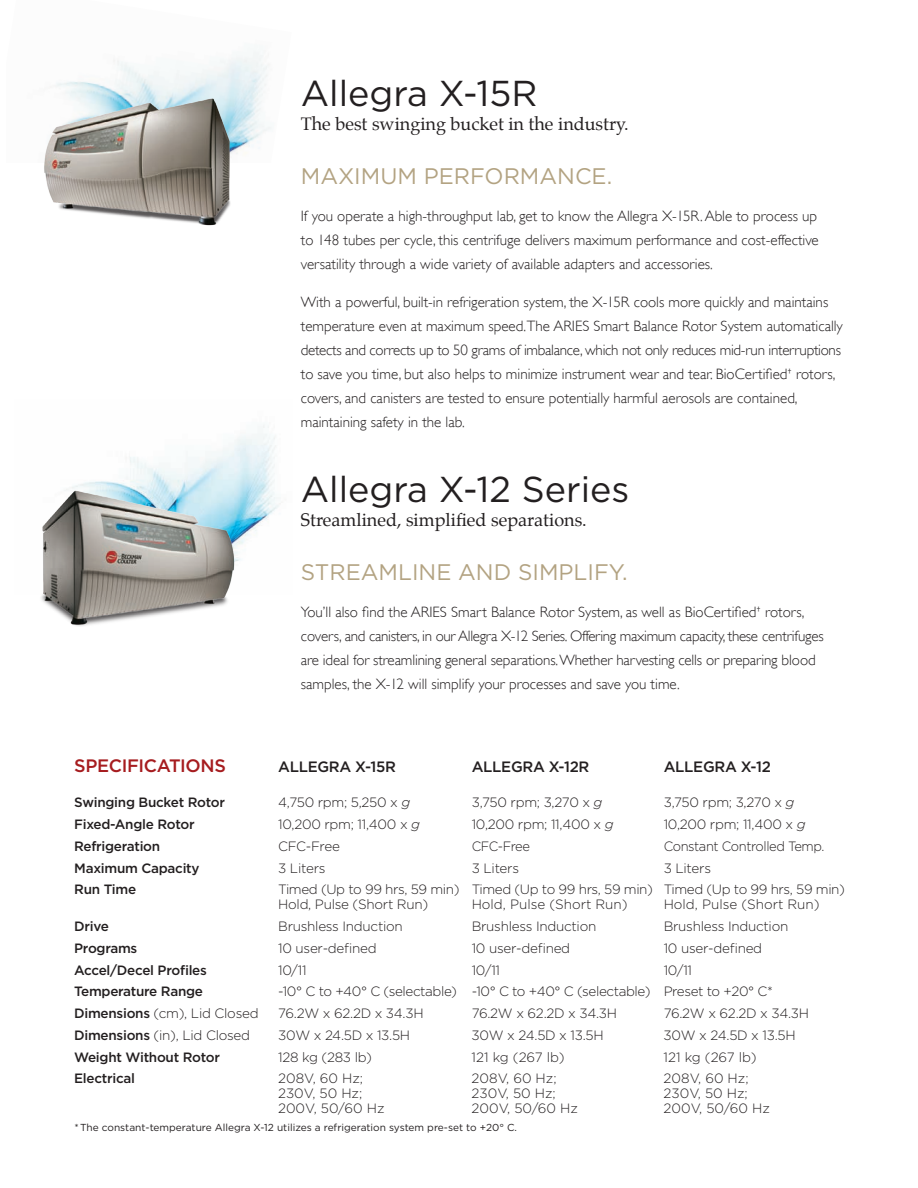
<style>
.page{position:relative;width:918px;height:1188px;background:#fff}
.page>*{position:absolute;margin:0;border:0;box-sizing:border-box;transform-origin:0 0}
.t1{font:36px "Gotham";color:#231f20}
.t2{font:22.5px "Gotham";color:#b3a382}
.t3{font:18px "Palatino";color:#231f20}
.t4{font:500 18px "Gotham";color:#a61c1f}
.t5{font:300 15px/24px "Gill Sans";color:#231f20}
.t6{font:500 15px "Gotham";letter-spacing:-.02em;color:#231f20}
.t7{font:300 13.5px/15px "Gotham";letter-spacing:-.02em;color:#231f20}
.t8{font:500 13.5px "Gotham";letter-spacing:-.02em;color:#231f20}
.t9{font:300 13.5px "Gotham";color:#231f20}
.t10{font:300 13.5px "Gotham";letter-spacing:-.02em;color:#231f20;scale:.96 1}
.t11{font:10.2px "Gotham";color:#231f20}
.s1{font-style:italic}
.s2{font-weight:500}
</style>
<div class="page">
<img style="left:56px;top:51px;width:215px;height:80px">
<img style="left:126px;top:425px;width:155px;height:88px">
<img style="left:41px;top:478px;width:231px;height:148px">
<img style="left:44px;top:88px;width:221px;height:138px">
<h1 class="t1" style="left:301px;top:70px;width:238px">Allegra X-15R</h1>
<p class="t3" style="left:301px;top:109px;width:329px">The best swinging bucket in the industry.</p>
<h2 class="t2" style="left:301px;top:161px;width:17px">maximum</h2>
<h2 class="t2" style="left:424px;top:161px;width:18px">performance</h2>
<h2 class="t2" style="left:607px;top:161px;width:7px">.</h2>
<p class="t5" style="left:301px;top:204px;width:519px;text-align:justify">If you operate a high-throughput lab, get to know the Allegra X-15R. Able to process up to 148 tubes per cycle, this centrifuge delivers maximum performance and cost-effective versatility through a wide variety of available adapters and accessories.</p>
<p class="t5" style="left:301px;top:290px;width:543px">With a powerful, built-in refrigeration system, the X-15R cools more quickly and maintains temperature even at maximum speed.The ARIES Smart Balance Rotor System automatically detects and corrects up to 50 grams of imbalance, which not only reduces mid-run interruptions to save you time, but also helps to minimize instrument wear and tear. BioCertified<sup>†</sup> rotors, covers, and canisters are tested to ensure potentially harmful aerosols are contained, maintaining safety in the lab.</p>
<h1 class="t1" style="left:301px;top:466px;width:330px">Allegra X-12 Series</h1>
<p class="t3" style="left:301px;top:505px;width:287px">Streamlined, simplified separations.</p>
<h2 class="t2" style="left:301px;top:557px;width:30px">Streamline</h2>
<h2 class="t2" style="left:458px;top:557px;width:18px">and</h2>
<h2 class="t2" style="left:518px;top:557px;width:15px">simplify</h2>
<h2 class="t2" style="left:622px;top:557px;width:7px">.</h2>
<p class="t5" style="left:301px;top:600px;width:525px">You’ll also find the ARIES Smart Balance Rotor System, as well as BioCertified<sup>†</sup> rotors, covers, and canisters, in our Allegra X-12 Series. Offering maximum capacity, these centrifuges are ideal for streamlining general separations. Whether harvesting cells or preparing blood samples, the X-12 will simplify your processes and save you time.</p>
<p class="t4" style="left:74px;top:754px;width:75px">Specificat</p>
<p class="t4" style="left:180px;top:754px;width:27px">ions</p>
<p class="t6" style="left:278px;top:757px;width:57px">All egra</p>
<p class="t6" style="left:355px;top:757px;width:42px">X-15R</p>
<p class="t6" style="left:472px;top:757px;width:57px">All egra</p>
<p class="t6" style="left:549px;top:757px;width:42px">X-12R</p>
<p class="t6" style="left:664px;top:757px;width:57px">All egra</p>
<p class="t6" style="left:741px;top:757px;width:32px">X-12</p>
<p class="t8" style="left:74px;top:794px;width:152px">Swinging Bucket Rotor</p>
<p class="t7" style="left:278px;top:795px;width:134px">4,750 rpm; 5,250 x <span class="s1">g</span></p>
<p class="t7" style="left:472px;top:795px;width:132px">3,750 rpm; 3,270 x <span class="s1">g</span></p>
<p class="t7" style="left:664px;top:795px;width:132px">3,750 rpm; 3,270 x <span class="s1">g</span></p>
<p class="t8" style="left:74px;top:816px;width:122px">Fixed-Angle Rotor</p>
<p class="t7" style="left:278px;top:816px;width:143px">10,200 rpm; 11,400 x <span class="s1">g</span></p>
<p class="t7" style="left:472px;top:816px;width:143px">10,200 rpm; 11,400 x <span class="s1">g</span></p>
<p class="t7" style="left:664px;top:816px;width:143px">10,200 rpm; 11,400 x <span class="s1">g</span></p>
<p class="t8" style="left:74px;top:837px;width:88px">Refrigeration</p>
<p class="t7" style="left:278px;top:838px;width:63px">CFC-Free</p>
<p class="t10" style="left:472px;top:838px;width:62px">CFC-Free</p>
<p class="t10" style="left:664px;top:838px;width:169px">Constant Controlled Temp.</p>
<p class="t8" style="left:74px;top:859px;width:127px">Maximum Capacity</p>
<p class="t7" style="left:278px;top:860px;width:49px">3 Liters</p>
<p class="t7" style="left:472px;top:860px;width:49px">3 Liters</p>
<p class="t7" style="left:664px;top:860px;width:49px">3 Liters</p>
<p class="t8" style="left:74px;top:881px;width:63px">Run Time</p>
<p class="t7" style="left:278px;top:882px;width:568px">Timed (Up to 99 hrs, 59 min) Timed (Up to 99 hrs, 59 min) Timed (Up to 99 hrs, 59 min)<br>Hold, Pulse (Short Run)</p>
<p class="t9" style="left:472px;top:896px;width:157px">Hold, Pulse (Short Run)</p>
<p class="t9" style="left:664px;top:896px;width:157px">Hold, Pulse (Short Run)</p>
<p class="t8" style="left:74px;top:918px;width:36px">Drive</p>
<p class="t7" style="left:278px;top:918px;width:126px">Brushless Induction</p>
<p class="t7" style="left:472px;top:918px;width:126px">Brushless Induction</p>
<p class="t7" style="left:664px;top:918px;width:126px">Brushless Induction</p>
<p class="t8" style="left:74px;top:939px;width:65px">Programs</p>
<p class="t7" style="left:278px;top:940px;width:100px">10 user-defined</p>
<p class="t7" style="left:472px;top:940px;width:100px">10 user-defined</p>
<p class="t7" style="left:664px;top:940px;width:100px">10 user-defined</p>
<p class="t8" style="left:74px;top:961px;width:134px">Accel/Decel Profiles</p>
<p class="t7" style="left:278px;top:962px;width:30px">10/11</p>
<p class="t7" style="left:472px;top:962px;width:30px">10/11</p>
<p class="t7" style="left:664px;top:962px;width:30px">10/11</p>
<p class="t8" style="left:74px;top:983px;width:130px">Temperature Range</p>
<p class="t7" style="left:278px;top:984px;width:496px">-10° C to +40° C (selectable) -10° C to +40° C (selectable) Preset to +20° C*</p>
<p class="t7" style="left:74px;top:1005px;width:186px"><span class="s2">Dimensions</span> (cm), Lid Closed</p>
<p class="t7" style="left:278px;top:1005px;width:147px">76.2W x 62.2D x 34.3H</p>
<p class="t7" style="left:472px;top:1005px;width:147px">76.2W x 62.2D x 34.3H</p>
<p class="t7" style="left:664px;top:1005px;width:147px">76.2W x 62.2D x 34.3H</p>
<p class="t7" style="left:74px;top:1027px;width:177px"><span class="s2">Dimensions</span> (in), Lid Closed</p>
<p class="t7" style="left:278px;top:1027px;width:134px">30W x 24.5D x 13.5H</p>
<p class="t7" style="left:472px;top:1027px;width:134px">30W x 24.5D x 13.5H</p>
<p class="t7" style="left:664px;top:1027px;width:134px">30W x 24.5D x 13.5H</p>
<p class="t8" style="left:74px;top:1048px;width:147px">Weight Without Rotor</p>
<p class="t7" style="left:278px;top:1049px;width:95px">128 kg (283 lb)</p>
<p class="t9" style="left:472px;top:1048px;width:94px">121 kg (267 lb)</p>
<p class="t9" style="left:664px;top:1048px;width:94px">121 kg (267 lb)</p>
<p class="t8" style="left:74px;top:1070px;width:62px">Electrical</p>
<p class="t7" style="left:278px;top:1071px;width:86px">208V, 60 Hz;</p>
<p class="t7" style="left:472px;top:1071px;width:86px">208V, 60 Hz;</p>
<p class="t7" style="left:664px;top:1071px;width:86px">208V, 60 Hz;</p>
<p class="t7" style="left:278px;top:1086px;width:86px">230V, 50 Hz;</p>
<p class="t7" style="left:472px;top:1086px;width:86px">230V, 50 Hz;</p>
<p class="t7" style="left:664px;top:1086px;width:86px">230V, 50 Hz;</p>
<p class="t9" style="left:278px;top:1100px;width:108px">200V, 50/60 Hz</p>
<p class="t9" style="left:472px;top:1100px;width:108px">200V, 50/60 Hz</p>
<p class="t9" style="left:664px;top:1100px;width:108px">200V, 50/60 Hz</p>
<p class="t11" style="left:74px;top:1121px;width:444px">*The constant-temperature Allegra X-12 utilizes a refrigeration system pre-set to +20° C.</p>
</div>
